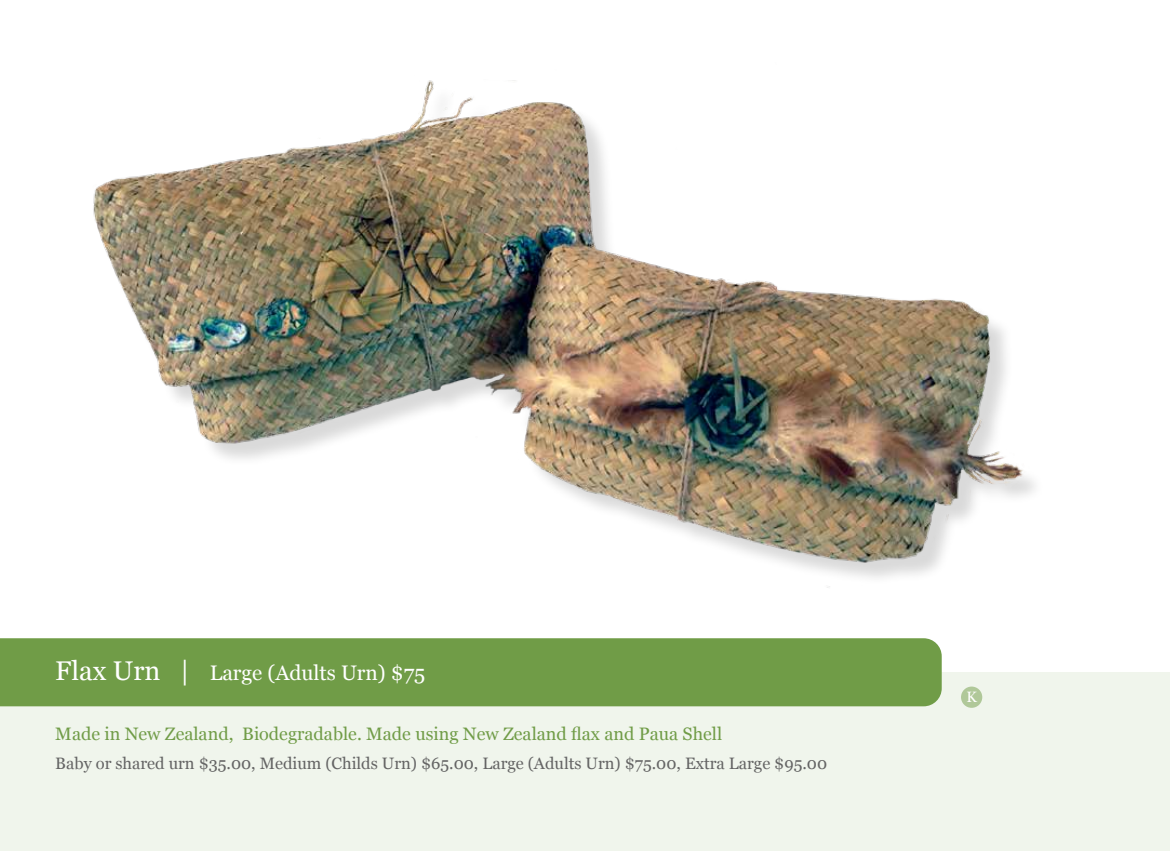
<style>
.page{position:relative;width:1170px;height:851px;background:#fff}
.page>*{position:absolute;margin:0;border:0;box-sizing:border-box;transform-origin:0 0}
.t1{font:21px "Georgia";color:#fff}
.t2{font:18px "Georgia";color:#709c47}
.t3{font:16.5px "Georgia";color:#646464}
.t4{font:15px "Georgia";color:#fff}
.s1{font-size:27px}
</style>
<div class="page">
<div style="left:0;top:672px;width:1169px;height:178px;background:#f0f5ec"></div>
<div style="left:0;top:638px;width:941px;height:68px;background:#709c47"></div>
<svg style="left:960px;top:686px;width:22px;height:21px"></svg>
<img style="left:93px;top:80px;width:936px;height:508px">
<p class="t1" style="left:55px;top:657px;width:371px"><span class="s1">Flax Urn |</span> Large (Adults Urn) $75</p>
<p class="t2" style="left:55px;top:720px;width:668px">Made in New Zealand, Biodegradable. Made using New Zealand flax and Paua Shell</p>
<p class="t3" style="left:55px;top:750px;width:773px">Baby or shared urn $35.00, Medium (Childs Urn) $65.00, Large (Adults Urn) $75.00, Extra Large $95.00</p>
<p class="t4" style="left:966px;top:686px;width:12px">K</p>
</div>
